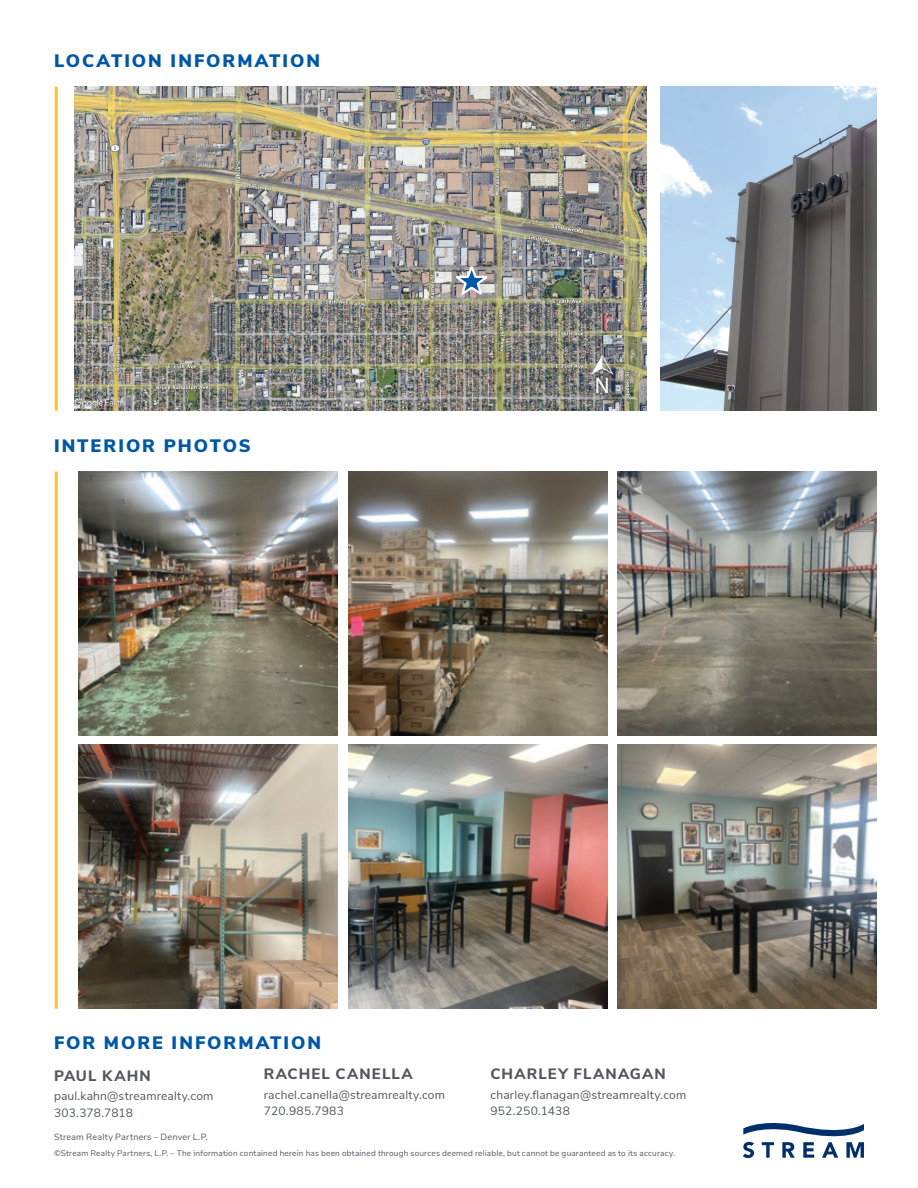
<style>
.page{position:relative;width:918px;height:1188px;background:#fff}
.page>*{position:absolute;margin:0;border:0;box-sizing:border-box;transform-origin:0 0}
.t1{font:22.5px "Myriad Pro";color:#fff}
.t2{font:900 18px "Nunito Sans";letter-spacing:.11em;color:#0157a7}
.t3{font:800 15px "Nunito Sans";letter-spacing:.075em;color:#52575f}
.t4{font:12px/16.5px "Nunito Sans";letter-spacing:.01em;color:#52575f}
.t5{font:9px "Nunito Sans";letter-spacing:.025em;color:#52575f}
.t6{font:8.25px "Nunito Sans";letter-spacing:.025em;color:#52575f}
</style>
<div class="page">
<hr style="left:55px;top:472px;width:3px;height:537px;background:#fec224">
<svg style="left:743px;top:1123px;width:121px;height:35px"></svg>
<hr style="left:55px;top:87px;width:3px;height:324px;background:#fec224">
<img style="left:75px;top:87px;width:572px;height:324px">
<div style="left:453px;top:265px;width:45px;height:42px;background:#848484;opacity:.22"></div>
<svg style="left:450px;top:264px;width:43px;height:35px;background:#9aa0a8"></svg>
<div style="left:595px;top:358px;width:36px;height:53px;background:#231f20;opacity:.75"></div>
<img style="left:79px;top:472px;width:259px;height:264px">
<img style="left:79px;top:745px;width:259px;height:264px">
<img style="left:348px;top:472px;width:259px;height:264px">
<img style="left:348px;top:745px;width:259px;height:264px">
<img style="left:618px;top:472px;width:259px;height:264px">
<img style="left:660px;top:87px;width:217px;height:324px">
<img style="left:618px;top:745px;width:259px;height:264px">
<svg style="left:591px;top:355px;width:23px;height:20px"></svg>
<h2 class="t2" style="left:54px;top:47px;width:268px">LOCATION INFORMATION</h2>
<h2 class="t2" style="left:54px;top:433px;width:198px">INTERIOR PHOTOS</h2>
<h1 class="t1" style="left:595px;top:371px;width:16px">N</h1>
<h2 class="t2" style="left:54px;top:1030px;width:269px">FOR MORE INFORMATION</h2>
<h3 class="t3" style="left:264px;top:1063px;width:150px">RACHEL CANELLA</h3>
<h3 class="t4" style="left:264px;top:1086px;width:183px">rachel.canella@streamrealty.com<br>720.985.7983</h3>
<h3 class="t3" style="left:491px;top:1063px;width:177px">CHARLEY FLANAGAN</h3>
<h3 class="t4" style="left:491px;top:1086px;width:197px">charley.flanagan@streamrealty.com<br>952.250.1438</h3>
<h3 class="t3" style="left:54px;top:1064px;width:98px">PAUL KAHN</h3>
<h3 class="t4" style="left:54px;top:1087px;width:161px">paul.kahn@streamrealty.com<br>303.378.7818</h3>
<p class="t6" style="left:54px;top:1147px;width:623px">©Stream Realty Partners, L.P. – The information contained herein has been obtained through sources deemed reliable, but cannot be guaranteed as to its accuracy.</p>
<p class="t5" style="left:54px;top:1130px;width:156px">Stream Realty Partners – Denver L.P.</p>
</div>
